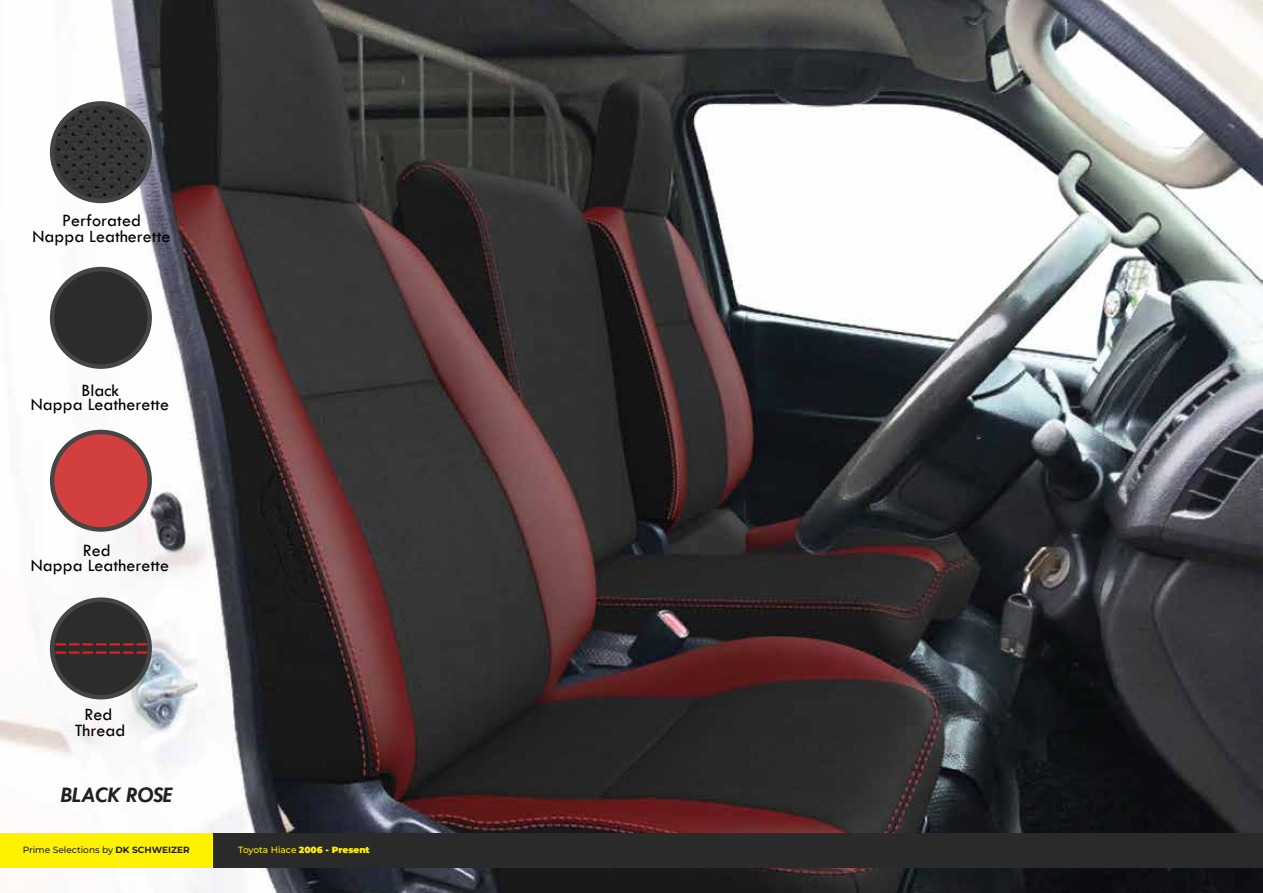
<style>
.page{position:relative;width:1263px;height:893px;background:#fff}
.page>*{position:absolute;margin:0;border:0;box-sizing:border-box;transform-origin:0 0}
.t1{font:italic 700 22.5px "Tw Cen";letter-spacing:-.02em;color:#231f20}
.t2{font:18px/14.5px "Tw Cen";color:#000;text-align:center}
.t3{font:500 9px "Montserrat";color:#231f20}
.t4{font:900 9px "Montserrat";color:#fff200}
.s1{font-weight:700}
.s2{font-weight:500}
</style>
<div class="page">
<img style="left:0;top:0;width:1263px;height:893px">
<div style="left:51px;top:600px;width:98px;height:97px;background:#2c2c2b;border-radius:50%"></div>
<div style="left:50px;top:597px;width:102px;height:102px;border:5px solid #444545;border-radius:50%"></div>
<svg style="left:56px;top:643px;width:91px;height:2px"></svg>
<svg style="left:56px;top:651px;width:91px;height:3px"></svg>
<div style="left:52px;top:432px;width:98px;height:97px;background:#d23f3f;border-radius:50%"></div>
<div style="left:50px;top:430px;width:102px;height:102px;border:5px solid #444545;border-radius:50%"></div>
<div style="left:52px;top:269px;width:98px;height:98px;background:#2c2c2b;border-radius:50%"></div>
<div style="left:50px;top:267px;width:102px;height:102px;border:5px solid #444545;border-radius:50%"></div>
<img style="left:52px;top:103px;width:98px;height:98px;border-radius:49px">
<div style="left:50px;top:101px;width:102px;height:102px;border:5px solid #444545;border-radius:50%"></div>
<div style="left:213px;top:833px;width:1050px;height:34px;background:#2a2a2a"></div>
<div style="left:0;top:833px;width:213px;height:34px;background:#fff200"></div>
<p class="t2" style="left:33px;top:213px;width:140px;line-height:16.5px">Perforated<br>Nappa Leatherette</p>
<p class="t2" style="left:31px;top:384px;width:140px">Black<br>Nappa Leatherette</p>
<p class="t2" style="left:31px;top:544px;width:140px">Red<br>Nappa Leatherette</p>
<p class="t2" style="left:75px;top:707px;width:52px;line-height:16.2px">Red<br>Thread</p>
<p class="t1" style="left:61px;top:781px;width:113px">BLACK ROSE</p>
<p class="t3" style="left:23px;top:846px;width:168px">Prime Selections by <span class="s1">DK SCHWEIZER</span></p>
<p class="t4" style="left:238px;top:844px;width:133px"><span class="s2">Toyota Hiace</span> 2006 - Present</p>
</div>
